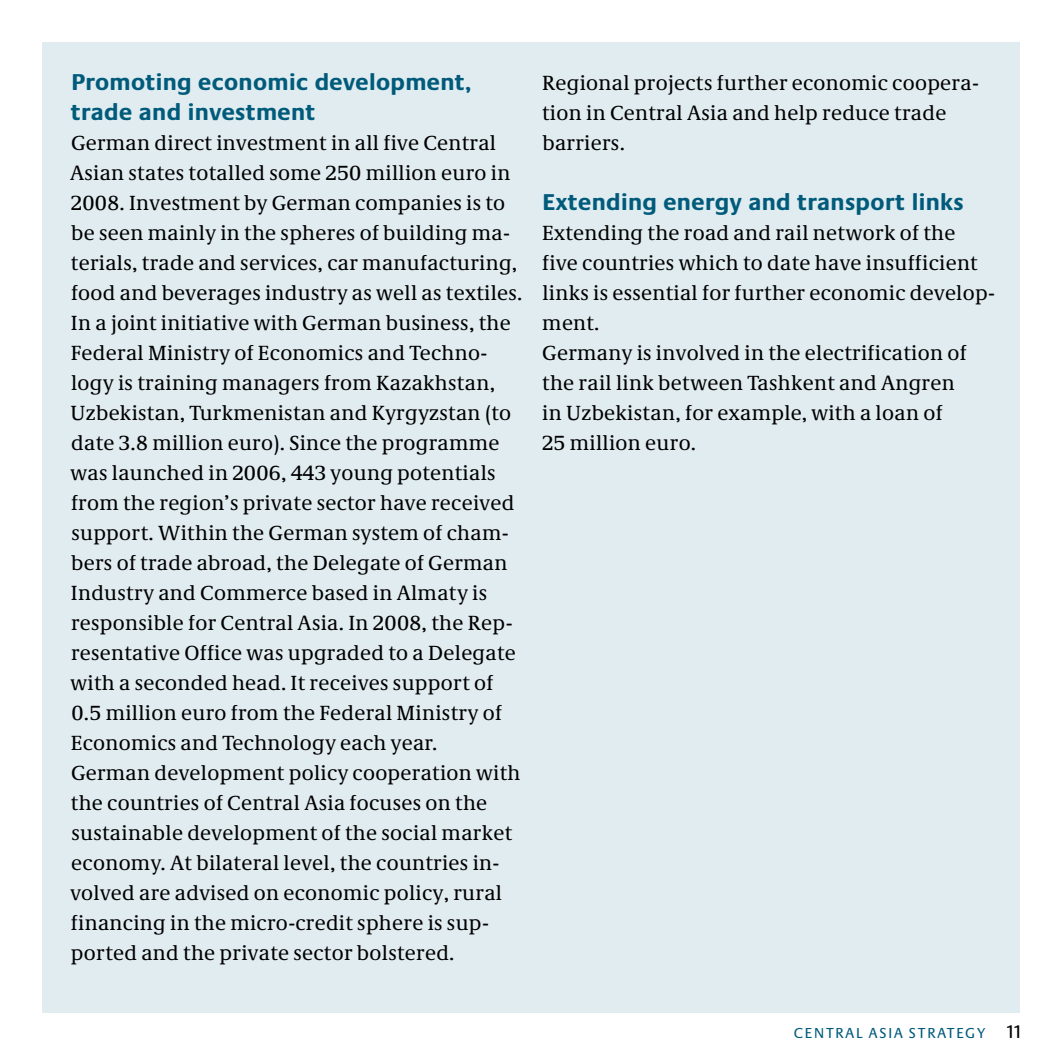
<style>
.page{position:relative;width:1063px;height:1063px;background:#fff}
.page>*{position:absolute;margin:0;border:0;box-sizing:border-box;transform-origin:0 0}
.t1{font:700 23.75px/30px "Neue Praxis";letter-spacing:.015em;color:#005b7b}
.t2{font:21.25px/30px "Neue Demos";letter-spacing:.015em;color:#000}
.t3{font:15px "Neue Praxis";letter-spacing:.12em;color:#005b7b}
.s1{font-size:18.75px;color:#000}
</style>
<div class="page">
<div style="left:43px;top:43px;width:977px;height:970px;background:#e1ecf1"></div>
<p class="t1" style="left:71px;top:67px;width:402px">Promoting economic development, trade and investment</p>
<p class="t2" style="left:70px;top:128px;width:454px">German direct investment in all five Central Asian states totalled some 250 million euro in 2008. Investment by German companies is to be seen mainly in the spheres of building ma&shy;terials, trade and services, car manufacturing, food and beverages industry as well as textiles.<br>In a joint initiative with German business, the Federal Ministry of Economics and Techno&shy;logy is training managers from Kazakhstan, Uzbekistan, Turkmenistan and Kyrgyzstan (to date 3.8 million euro). Since the programme was launched in 2006, 443 young potentials from the region’s private sector have received support. Within the German system of cham&shy;bers of trade abroad, the Delegate of German Industry and Commerce based in Almaty is responsible for Central Asia. In 2008, the Rep&shy;resentative Office was upgraded to a Delegate with a seconded head. It receives support of 0.5 million euro from the Federal Ministry of Economics and Technology each year.<br>German development policy cooperation with the countries of Central Asia focuses on the sustainable development of the social market economy. At bilateral level, the countries in&shy;volved are advised on economic policy, rural financing in the micro-credit sphere is sup&shy;ported and the private sector bolstered.</p>
<p class="t2" style="left:542px;top:68px;width:438px">Regional projects further economic coopera&shy;tion in Central Asia and help reduce trade barriers.</p>
<p class="t1" style="left:543px;top:187px;width:422px">Extending energy and transport links</p>
<p class="t2" style="left:542px;top:218px;width:454px">Extending the road and rail network of the five countries which to date have insufficient links is essential for further economic develop&shy;ment.<br>Germany is involved in the electrification of the rail link between Tashkent and Angren<br>in Uzbekistan, for example, with a loan of<br>25 million euro.</p>
<p class="t3" style="left:794px;top:1024px;width:228px">CENTRAL ASIA STRATEGY <span class="s1">11</span></p>
</div>
